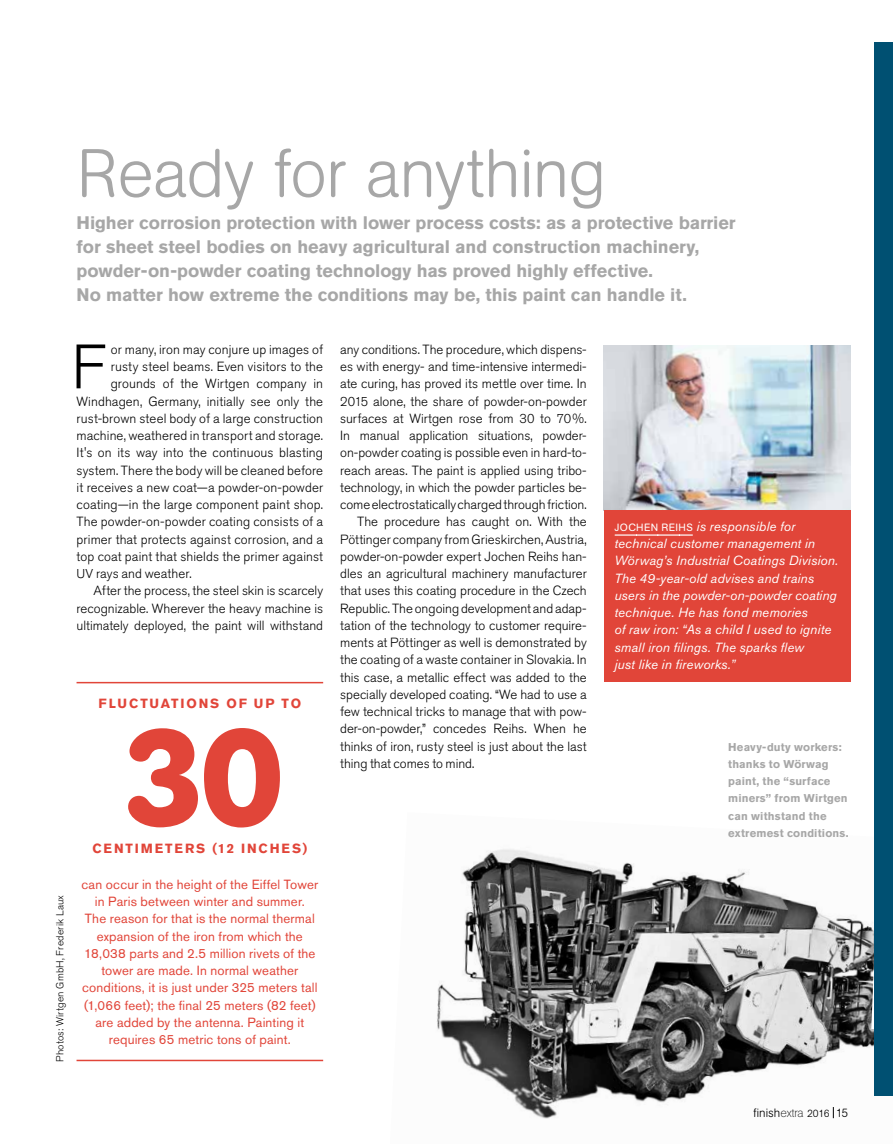
<style>
.page{position:relative;width:893px;height:1144px;background:#fff}
.page>*{position:absolute;margin:0;border:0;box-sizing:border-box;transform-origin:0 0}
.t1{font:700 137.25px "AG Book Rounded Pro";color:#e14539}
.t2{font:300 67.5px "AG Book Rounded Pro";letter-spacing:-.015em;color:#a7a7a7}
.t3{font:300 62.1px "Akzidenz Grotesk BE";color:#000}
.t4{font:700 18px/24px "Akzidenz Grotesk BE";letter-spacing:-.005em;color:#a7a7a7}
.t5{font:300 13.2px "Akzidenz Grotesk BE";color:#000}
.t6{font:13.2px/17.2px "Akzidenz Grotesk BE";letter-spacing:.01em;color:#e14539;text-align:center}
.t7{font:italic 13.2px/17.2px "Akzidenz Grotesk BE";letter-spacing:.01em;color:#fff}
.t8{font:700 13.2px "Akzidenz Grotesk BE";letter-spacing:.14em;color:#e14539}
.t9{font:300 12px "AG Book Rounded Pro";color:#000}
.t10{font:700 11.25px/17.2px "Akzidenz Grotesk BE";letter-spacing:.015em;color:#a7a7a7}
.t11{font:300 10.2px "Akzidenz Grotesk BE";letter-spacing:.02em;color:#000}
.s1{font-size:12.75px}
.s2{font-family:"AG Book Rounded Pro";font-style:normal;font-size:10.5px}
.s3{font-weight:200}
.s4{font-size:10.5px}
</style>
<div class="page">
<img style="left:437px;top:812px;width:438px;height:307px">
<img style="left:604px;top:345px;width:246px;height:165px">
<svg style="left:871px;top:936px;width:4px;height:93px"></svg>
<div style="left:875px;top:43px;width:18px;height:1053px;background:#005072"></div>
<div style="left:604px;top:510px;width:246px;height:172px;background:#e14539"></div>
<svg style="left:615px;top:534px;width:77px;height:2px"></svg>
<hr style="left:77px;top:1060px;width:246px;height:1px;background:#e14539">
<hr style="left:77px;top:682px;width:246px;height:1px;background:#e14539">
<h2 class="t2" style="left:77px;top:129px;width:531px">Ready for anything</h2>
<p class="t4" style="left:77px;top:211px;width:661px">Higher corrosion protection with lower process costs: as a protective barrier for sheet steel bodies on heavy agricultural and construction machinery, powder-on-powder coating technology has proved highly effective.<br>No matter how extreme the conditions may be, this paint can handle it.</p>
<h3 class="t3" style="left:72px;top:332px;width:36px">F</h3>
<p class="t5" style="left:111px;top:342px;width:214px">or many, iron may conjure up images of</p>
<p class="t5" style="left:111px;top:359px;width:214px">rusty steel beams. Even visitors to the</p>
<p class="t5" style="left:111px;top:376px;width:214px">grounds of the Wirtgen company in</p>
<p class="t5" style="left:77px;top:394px;width:248px">Windhagen, Germany, initially see only the</p>
<p class="t5" style="left:77px;top:411px;width:248px">rust-brown steel body of a large construction</p>
<p class="t5" style="left:77px;top:428px;width:248px">machine, weathered in transport and storage.</p>
<p class="t5" style="left:77px;top:445px;width:248px">It's on its way into the continuous blasting</p>
<p class="t5" style="left:77px;top:463px;width:248px">system. There the body will be cleaned before</p>
<p class="t5" style="left:77px;top:480px;width:248px">it receives a new coat—a powder-on-powder</p>
<p class="t5" style="left:77px;top:497px;width:248px">coating—in the large component paint shop.</p>
<p class="t5" style="left:77px;top:514px;width:248px">The powder-on-powder coating consists of a</p>
<p class="t5" style="left:77px;top:532px;width:248px">primer that protects against corrosion, and a</p>
<p class="t5" style="left:77px;top:549px;width:248px">top coat paint that shields the primer against</p>
<p class="t5" style="left:77px;top:566px;width:117px"><span class="s1">UV</span> rays and weather.</p>
<p class="t5" style="left:94px;top:583px;width:231px">After the process, the steel skin is scarcely</p>
<p class="t5" style="left:77px;top:601px;width:248px">recognizable. Wherever the heavy machine is</p>
<p class="t5" style="left:77px;top:618px;width:248px">ultimately deployed, the paint will withstand</p>
<p class="t11" style="left:54px;top:1062px;width:168px;rotate:-90deg">Photos: Wirtgen GmbH, Frederik Laux</p>
<p class="t8" style="left:99px;top:696px;width:204px">FLUCTUATIONS OF UP TO</p>
<h1 class="t1" style="left:123px;top:689px;width:162px">30</h1>
<p class="t8" style="left:92px;top:840px;width:216px">CENTIMETERS (12 INCHES)</p>
<p class="t6" style="left:81px;top:875px;width:238px">can occur in the height of the Eiffel Tower in Paris between winter and summer.<br>The reason for that is the normal thermal expansion of the iron from which the 18,038 parts and 2.5 million rivets of the tower are made. In normal weather conditions, it is just under 325 meters tall (1,066 feet); the final 25 meters (82 feet) are added by the antenna. Painting it requires 65 metric tons of paint.</p>
<p class="t5" style="left:340px;top:342px;width:248px">any conditions. The procedure, which dispens-</p>
<p class="t5" style="left:340px;top:359px;width:248px">es with energy- and time-intensive intermedi-</p>
<p class="t5" style="left:340px;top:376px;width:248px">ate curing, has proved its mettle over time. In</p>
<p class="t5" style="left:340px;top:394px;width:248px"><span class="s1">2015</span> alone, the share of powder-on-powder</p>
<p class="t5" style="left:340px;top:411px;width:248px">surfaces at Wirtgen rose from <span class="s1">30</span> to <span class="s1">70</span>%.</p>
<p class="t5" style="left:340px;top:428px;width:248px">In manual application situations, powder-</p>
<p class="t5" style="left:340px;top:445px;width:248px">on-powder coating is possible even in hard-to-</p>
<p class="t5" style="left:340px;top:463px;width:248px">reach areas. The paint is applied using tribo-</p>
<p class="t5" style="left:340px;top:480px;width:248px">technology, in which the powder particles be-</p>
<p class="t5" style="left:340px;top:497px;width:248px">come electrostatically charged through friction.</p>
<p class="t5" style="left:357px;top:514px;width:231px">The procedure has caught on. With the</p>
<p class="t5" style="left:340px;top:532px;width:248px">Pöttinger company from Grieskirchen, Austria,</p>
<p class="t5" style="left:340px;top:549px;width:248px">powder-on-powder expert Jochen Reihs han-</p>
<p class="t5" style="left:340px;top:566px;width:248px">dles an agricultural machinery manufacturer</p>
<p class="t5" style="left:340px;top:583px;width:248px">that uses this coating procedure in the Czech</p>
<p class="t5" style="left:340px;top:601px;width:248px">Republic. The ongoing development and adap-</p>
<p class="t5" style="left:340px;top:618px;width:248px">tation of the technology to customer require-</p>
<p class="t5" style="left:340px;top:635px;width:248px">ments at Pöttinger as well is demonstrated by</p>
<p class="t5" style="left:340px;top:652px;width:248px">the coating of a waste container in Slovakia. In</p>
<p class="t5" style="left:340px;top:670px;width:248px">this case, a metallic effect was added to the</p>
<p class="t5" style="left:340px;top:687px;width:248px">specially developed coating. “We had to use a</p>
<p class="t5" style="left:340px;top:704px;width:248px">few technical tricks to manage that with pow-</p>
<p class="t5" style="left:340px;top:721px;width:248px">der-on-powder,” concedes Reihs. When he</p>
<p class="t5" style="left:340px;top:739px;width:248px">thinks of iron, rusty steel is just about the last</p>
<p class="t5" style="left:340px;top:756px;width:136px">thing that comes to mind.</p>
<p class="t7" style="left:614px;top:517px;width:225px"><span class="s2">JOCHEN REIHS</span> is responsible for technical customer management in Wörwag’s Industrial Coatings Division.<br>The 49-year-old advises and trains users in the powder-on-powder coating technique. He has fond memories<br>of raw iron: “As a child I used to ignite small iron filings. The sparks flew<br>just like in fireworks.”</p>
<p class="t10" style="left:728px;top:738px;width:122px">Heavy-duty workers: thanks to Wörwag paint, the “surface miners” from Wirtgen can withstand the extremest conditions.</p>
<p class="t9" style="left:753px;top:1105px;width:96px">finish<span class="s3">extra</span> <span class="s4">2016</span> 15</p>
</div>
